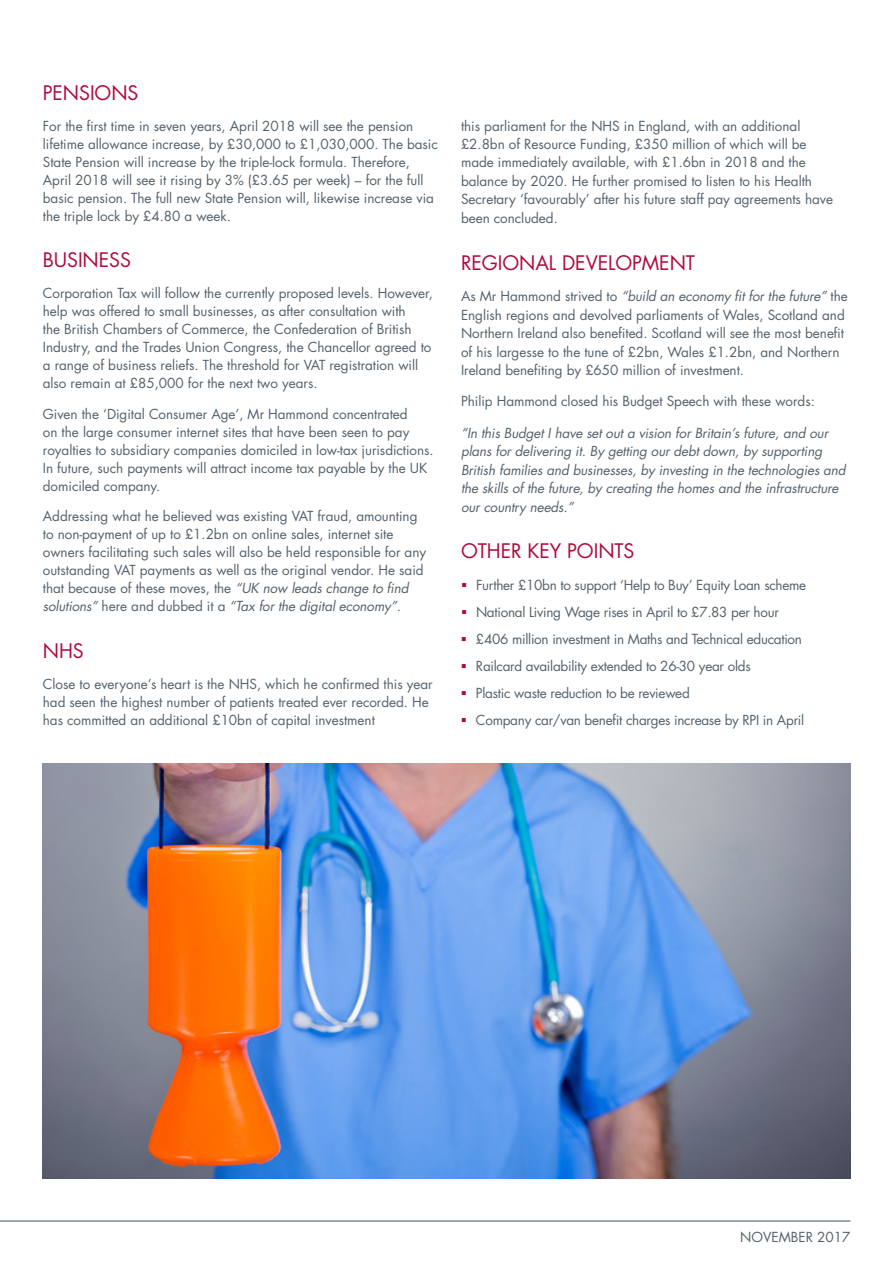
<style>
.page{position:relative;width:893px;height:1263px;background:#fff}
.page>*{position:absolute;margin:0;border:0;box-sizing:border-box;transform-origin:0 0}
.t1{font:19.5px "Futura";letter-spacing:-.005em;color:#ae0a3b}
.t2{font:13.5px/18px "Futura";letter-spacing:-.005em;color:#54616c}
.t3{font:italic 13.5px/18.5px "Futura";letter-spacing:-.01em;color:#54616c}
.s1{font-style:italic}
</style>
<div class="page">
<hr style="left:0;top:1220px;width:850px;height:1px;background:#54616c">
<img style="left:43px;top:763px;width:808px;height:415px">
<h1 class="t1" style="left:43px;top:79px;width:97px">PENSIONS</h1>
<p class="t2" style="left:43px;top:116px;width:396px">For the first time in seven years, April 2018 will see the pension lifetime allowance increase, by £30,000 to £1,030,000. The basic State Pension will increase by the triple-lock formula. Therefore, April 2018 will see it rising by 3% (£3.65 per week) – for the full basic pension. The full new State Pension will, likewise increase via the triple lock by £4.80 a week.</p>
<h1 class="t1" style="left:43px;top:246px;width:90px">BUSINESS</h1>
<p class="t2" style="left:43px;top:284px;width:392px">Corporation Tax will follow the currently proposed levels. However, help was offered to small businesses, as after consultation with<br>the British Chambers of Commerce, the Confederation of British Industry, and the Trades Union Congress, the Chancellor agreed to a range of business reliefs. The threshold for VAT registration will also remain at £85,000 for the next two years.</p>
<p class="t2" style="left:43px;top:404px;width:392px">Given the ‘Digital Consumer Age’, Mr Hammond concentrated<br>on the large consumer internet sites that have been seen to pay royalties to subsidiary companies domiciled in low-tax jurisdictions.<br>In future, such payments will attract income tax payable by the UK domiciled company.</p>
<p class="t2" style="left:43px;top:507px;width:385px">Addressing what he believed was existing VAT fraud, amounting to non-payment of up to £1.2bn on online sales, internet site owners facilitating such sales will also be held responsible for any outstanding VAT payments as well as the original vendor. He said that because of these moves, the <span class="s1">“UK now leads change to find solutions”</span> here and dubbed it a <span class="s1">“Tax for the digital economy”.</span></p>
<h1 class="t1" style="left:43px;top:637px;width:42px">NHS</h1>
<p class="t2" style="left:43px;top:674px;width:391px">Close to everyone’s heart is the NHS, which he confirmed this year had seen the highest number of patients treated ever recorded. He has committed an additional £10bn of capital investment</p>
<p class="t2" style="left:461px;top:116px;width:374px;line-height:18.5px">this parliament for the NHS in England, with an additional £2.8bn of Resource Funding, £350 million of which will be made immediately available, with £1.6bn in 2018 and the balance by 2020. He further promised to listen to his Health Secretary ‘favourably’ after his future staff pay agreements have been concluded.</p>
<h1 class="t1" style="left:461px;top:249px;width:236px">REGIONAL DEVELOPMENT</h1>
<p class="t2" style="left:461px;top:287px;width:388px;line-height:18.5px">As Mr Hammond strived to <span class="s1">“build an economy fit for the future”</span> the English regions and devolved parliaments of Wales, Scotland and Northern Ireland also benefited. Scotland will see the most benefit of his largesse to the tune of £2bn, Wales £1.2bn, and Northern Ireland benefiting by £650 million of investment.</p>
<p class="t2" style="left:461px;top:392px;width:355px">Philip Hammond closed his Budget Speech with these words:</p>
<p class="t3" style="left:461px;top:423px;width:386px">“In this Budget I have set out a vision for Britain’s future, and our plans for delivering it. By getting our debt down, by supporting British families and businesses, by investing in the technologies and the skills of the future, by creating the homes and the infrastructure our country needs.”</p>
<h1 class="t1" style="left:461px;top:538px;width:175px">OTHER KEY POINTS</h1>
<p class="t2" style="left:476px;top:571px;width:332px;line-height:27px">Further £10bn to support ‘Help to Buy’ Equity Loan scheme National Living Wage rises in April to £7.83 per hour £406 million investment in Maths and Technical education Railcard availability extended to 26-30 year olds<br>Plastic waste reduction to be reviewed<br>Company car/van benefit charges increase by RPI in April</p>
<p class="t2" style="left:740px;top:1227px;width:112px">NOVEMBER 2017</p>
</div>
